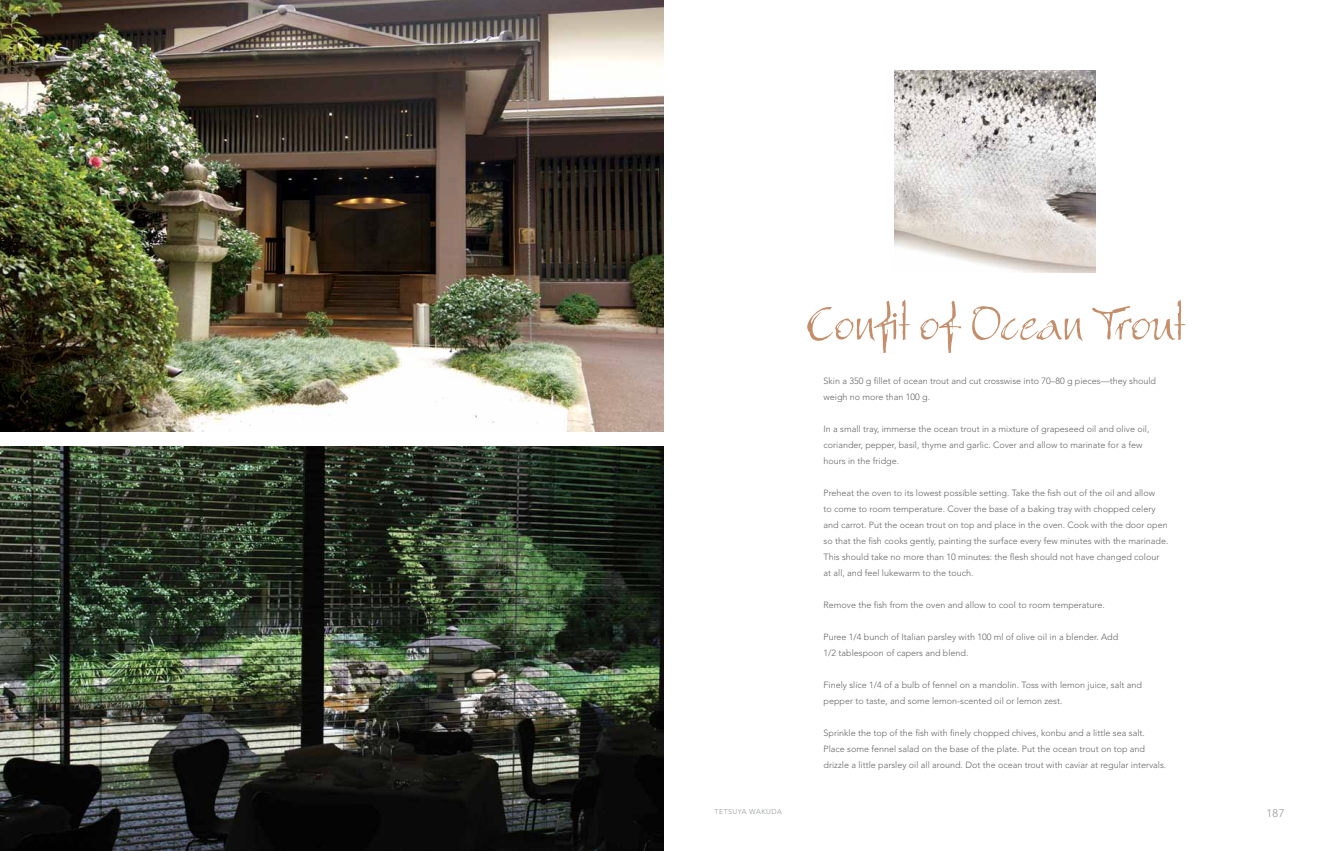
<style>
.page{position:relative;width:1327px;height:851px;background:#fff}
.page>*{position:absolute;margin:0;border:0;box-sizing:border-box;transform-origin:0 0}
.t1{font:50.5px "Bergell Plain";color:#c58e6b}
.t2{font:300 11px "Avenir";color:#939598}
.t3{font:300 9px/16px "Avenir";color:#636466}
.t4{font:300 7px "Avenir";letter-spacing:.07em;color:#939598}
</style>
<div class="page">
<img style="left:0;top:446px;width:663px;height:404px">
<img style="left:0;top:0;width:663px;height:431px">
<img style="left:894px;top:71px;width:202px;height:201px">
<h1 class="t1" style="left:805px;top:292px;width:380px">Confit of Ocean Trout</h1>
<p class="t3" style="left:823px;top:373px;width:334px">Skin a 350 g fillet of ocean trout and cut crosswise into 70–80 g pieces—they should weigh no more than 100 g.</p>
<p class="t3" style="left:823px;top:421px;width:327px">I n a small tray, immerse the ocean trout in a mixture of grapeseed oil and olive oil, coriander, pepper, basil, thyme and garlic. Cover and allow to marinate for a few hours in the fridge.</p>
<p class="t3" style="left:823px;top:485px;width:346px">Preheat the oven to its lowest possible setting. Take the fish out of the oil and allow<br>to come to room temperature. Cover the base of a baking tray with chopped celery and carrot. Put the ocean trout on top and place in the oven. Cook with the door open so that the fish cooks gently, painting the surface every few minutes with the marinade.<br>This should take no more than 10 minutes: the flesh should not have changed colour at all, and feel lukewarm to the touch.</p>
<p class="t3" style="left:823px;top:597px;width:283px">Remove the fish from the oven and allow to cool to room temperature.</p>
<p class="t3" style="left:823px;top:629px;width:296px">Puree 1/4 bunch of Italian parsley with 100 ml of olive oil in a blender. Add<br>1/2 tablespoon of capers and blend.</p>
<p class="t3" style="left:823px;top:677px;width:320px">Finely slice 1/4 of a bulb of fennel on a mandolin. Toss with lemon juice, salt and pepper to taste, and some lemon-scented oil or lemon zest.</p>
<p class="t3" style="left:823px;top:725px;width:344px">Sprinkle the top of the fish with finely chopped chives, konbu and a little sea salt.<br>Place some fennel salad on the base of the plate. Put the ocean trout on top and drizzle a little parsley oil all around. Dot the ocean trout with caviar at regular intervals.</p>
<p class="t4" style="left:714px;top:807px;width:69px">tetsuya wakuda</p>
<p class="t2" style="left:1266px;top:806px;width:20px">187</p>
</div>
